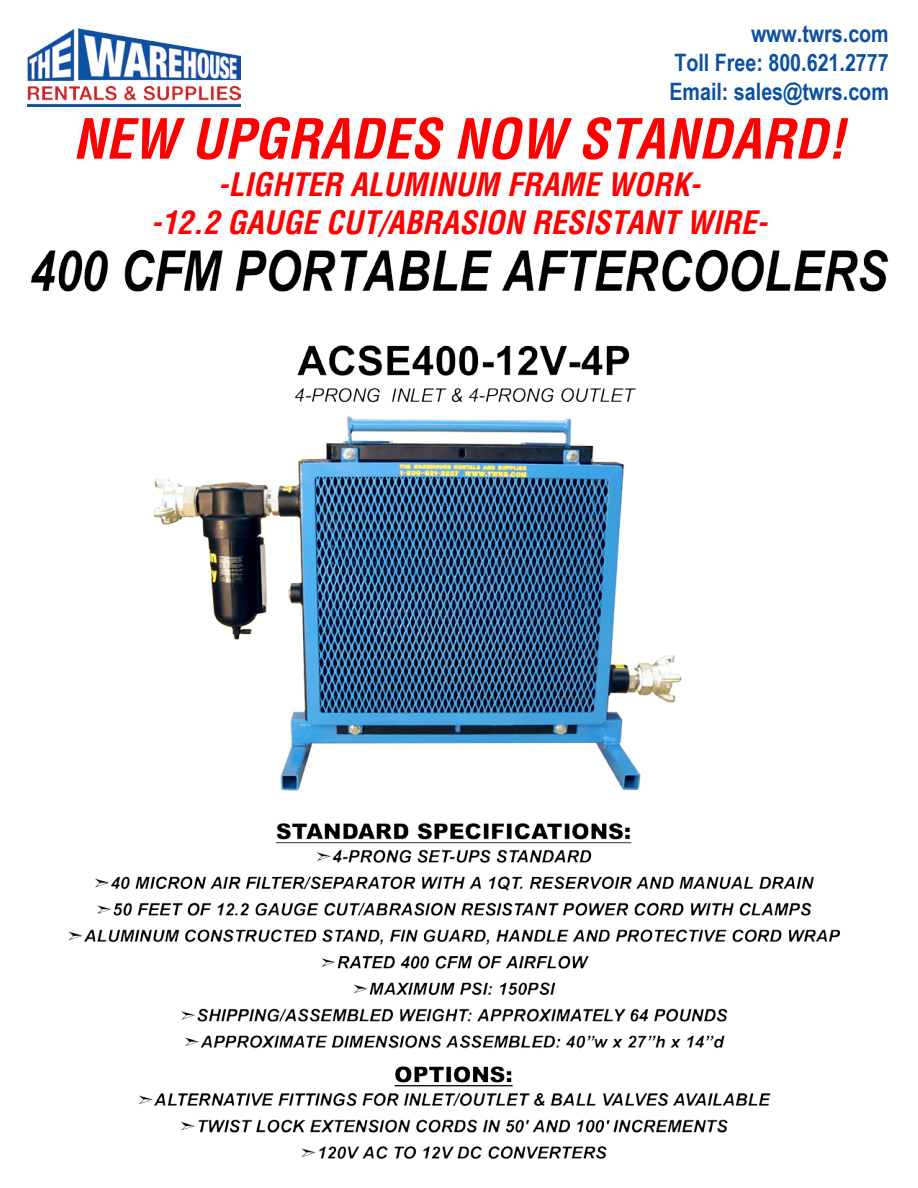
<style>
.page{position:relative;width:918px;height:1188px;background:#fff}
.page>*{position:absolute;margin:0;border:0;box-sizing:border-box;transform-origin:0 0}
.t1{font:italic 700 condensed 54px "Helvetica LT Std";color:#f00}
.t2{font:italic 700 condensed 31.5px "Helvetica LT Std";color:#f00}
.t3{font:700 24px/28.8px "Arial Narrow";color:#0c51a1;text-align:justify}
</style>
<div class="page">
<img style="left:27px;top:29px;width:214px;height:78px">
<img style="left:31px;top:249px;width:858px;height:910px">
<p class="t3" style="left:669px;top:18px;width:221px;text-indent:82px">www.twrs.com Toll Free: 800.621.2777<br>Email: sales@twrs.com</p>
<p class="t1" style="left:73px;top:105px;width:774px">NEW UPGRADES NOW STANDARD!</p>
<p class="t2" style="left:218px;top:165px;width:484px">-LIGHTER ALUMINUM FRAME WORK-</p>
<p class="t2" style="left:151px;top:203px;width:618px">-12.2 GAUGE CUT/ABRASION RESISTANT WIRE-</p>
</div>
